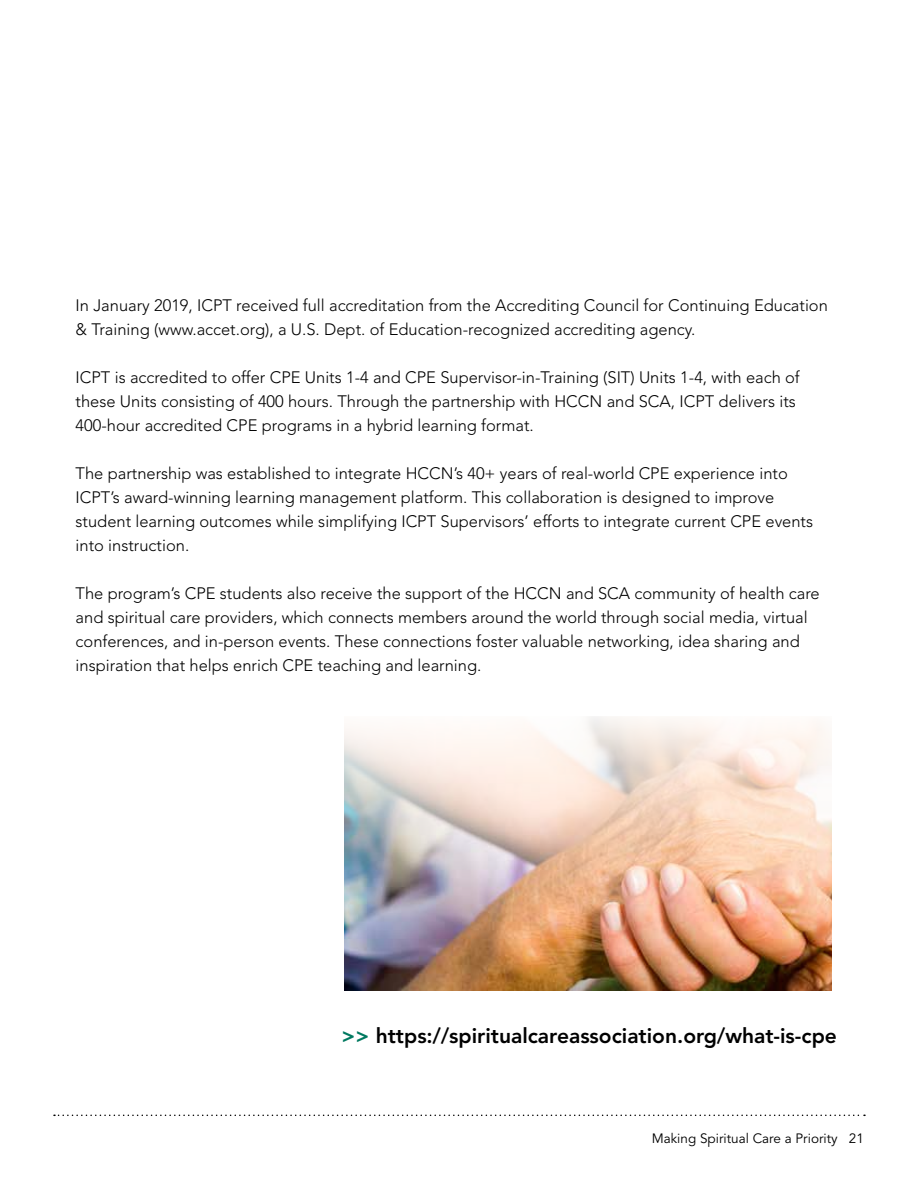
<style>
.page{position:relative;width:918px;height:1188px;background:#fff}
.page>*{position:absolute;margin:0;border:0;box-sizing:border-box;transform-origin:0 0}
.t1{font:800 21px "Avenir";color:#000}
.t2{font:300 16.5px/24px "Avenir";color:#000}
.t3{font:13.5px "Avenir";color:#000}
.s1{color:#007960}
</style>
<div class="page">
<svg style="left:54px;top:1115px;width:811px;height:1px"></svg>
<img style="left:344px;top:717px;width:488px;height:274px">
<p class="t2" style="left:76px;top:293px;width:754px">In January 2019, ICPT received full accreditation from the Accrediting Council for Continuing Education &amp; Training (www.accet.org), a U.S. Dept. of Education-recognized accrediting agency.</p>
<p class="t2" style="left:76px;top:365px;width:726px">ICPT is accredited to offer CPE Units 1-4 and CPE Supervisor-in-Training (SIT) Units 1-4, with each of these Units consisting of 400 hours. Through the partnership with HCCN and SCA, ICPT delivers its<br>400-hour accredited CPE programs in a hybrid learning format.</p>
<p class="t2" style="left:76px;top:461px;width:739px">The partnership was established to integrate HCCN’s 40+ years of real-world CPE experience into ICPT’s award-winning learning management platform. This collaboration is designed to improve student learning outcomes while simplifying ICPT Supervisors’ efforts to integrate current CPE events into instruction.</p>
<p class="t2" style="left:76px;top:581px;width:746px">The program’s CPE students also receive the support of the HCCN and SCA community of health care and spiritual care providers, which connects members around the world through social media, virtual conferences, and in-person events. These connections foster valuable networking, idea sharing and inspiration that helps enrich CPE teaching and learning.</p>
<p class="t1" style="left:342px;top:1023px;width:497px"><span class="s1">&gt;&gt;</span> https://spiritualcareassociation.org/what-is-cpe</p>
<p class="t3" style="left:652px;top:1130px;width:214px">Making Spiritual Care a Priority 21</p>
</div>
